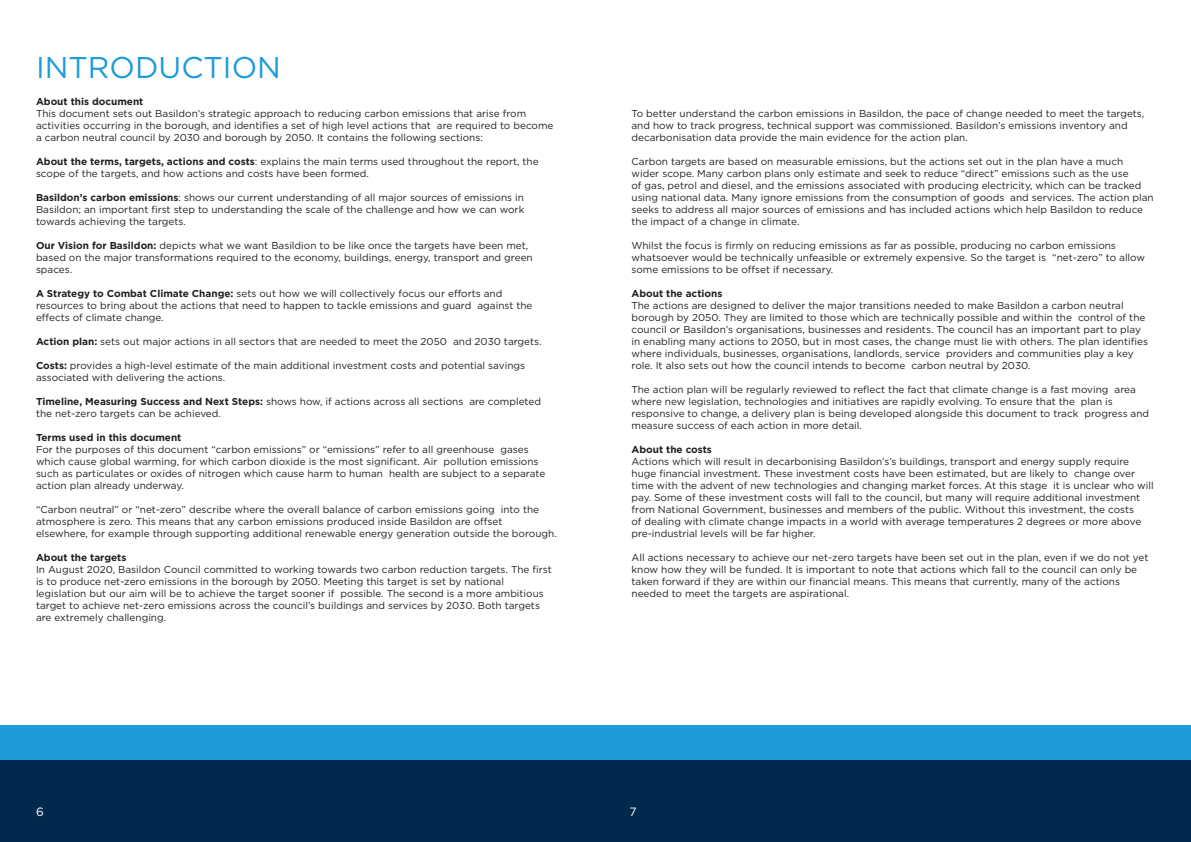
<style>
.page{position:relative;width:1191px;height:842px;background:#fff}
.page>*{position:absolute;margin:0;border:0;box-sizing:border-box;transform-origin:0 0}
.t1{font:30px "Gotham";color:#1d9cd8}
.t2{font:12px "Gotham";color:#fff}
.t3{font:10px/12px "Gotham";color:#231f20}
.t4{font:700 10px "Gotham";color:#231f20}
.s1{font-weight:700}
</style>
<div class="page">
<div style="left:0;top:725px;width:1191px;height:41px;background:#1d9cd8"></div>
<div style="left:0;top:761px;width:1191px;height:81px;background:#00294e"></div>
<p class="t1" style="left:36px;top:48px;width:246px">INTRODUCTION</p>
<p class="t4" style="left:36px;top:95px;width:109px">About this document</p>
<p class="t3" style="left:36px;top:108px;width:519px">This document sets out Basildon’s strategic approach to reducing carbon emissions that arise from activities occurring in the borough, and identifies a set of high level actions that are required to become a carbon neutral council by 2030 and borough by 2050. It contains the following sections:</p>
<p class="t3" style="left:36px;top:156px;width:504px"><span class="s1">About the terms, targets, actions and costs</span>: explains the main terms used throughout the report, the scope of the targets, and how actions and costs have been formed.</p>
<p class="t3" style="left:36px;top:192px;width:490px;text-align:justify"><span class="s1">Basildon’s carbon emissions</span>: shows our current understanding of all major sources of emissions in Basildon; an important first step to understanding the scale of the challenge and how we can work towards achieving the targets.</p>
<p class="t3" style="left:36px;top:240px;width:498px"><span class="s1">Our Vision for Basildon:</span> depicts what we want Basildion to be like once the targets have been met, based on the major transformations required to the economy, buildings, energy, transport and green spaces.</p>
<p class="t3" style="left:36px;top:288px;width:498px"><span class="s1">A Strategy to Combat Climate Change:</span> sets out how we will collectively focus our efforts and resources to bring about the actions that need to happen to tackle emissions and guard against the effects of climate change.</p>
<p class="t3" style="left:36px;top:336px;width:507px"><span class="s1">Action plan:</span> sets out major actions in all sectors that are needed to meet the 2050 and 2030 targets.</p>
<p class="t3" style="left:36px;top:360px;width:490px"><span class="s1">Costs:</span> provides a high-level estimate of the main additional investment costs and potential savings associated with delivering the actions.</p>
<p class="t3" style="left:36px;top:396px;width:506px"><span class="s1">Timeline, Measuring Success and Next Steps:</span> shows how, if actions across all sections are completed the net-zero targets can be achieved.</p>
<p class="t4" style="left:36px;top:431px;width:147px">Terms used in this document</p>
<p class="t3" style="left:36px;top:444px;width:511px">For the purposes of this document “carbon emissions” or “emissions” refer to all greenhouse gases which cause global warming, for which carbon dioxide is the most significant. Air pollution emissions such as particulates or oxides of nitrogen which cause harm to human health are subject to a separate action plan already underway.</p>
<p class="t3" style="left:36px;top:504px;width:522px">“Carbon neutral” or “net-zero” describe where the overall balance of carbon emissions going into the atmosphere is zero. This means that any carbon emissions produced inside Basildon are offset elsewhere, for example through supporting additional renewable energy generation outside the borough.</p>
<p class="t4" style="left:36px;top:551px;width:92px">About the targets</p>
<p class="t3" style="left:36px;top:564px;width:517px">In August 2020, Basildon Council committed to working towards two carbon reduction targets. The first is to produce net-zero emissions in the borough by 2050. Meeting this target is set by national legislation but our aim will be to achieve the target sooner if possible. The second is a more ambitious target to achieve net-zero emissions across the council’s buildings and services by 2030. Both targets are extremely challenging.</p>
<p class="t3" style="left:631px;top:107px;width:514px">To better understand the carbon emissions in Basildon, the pace of change needed to meet the targets, and how to track progress, technical support was commissioned. Basildon’s emissions inventory and decarbonisation data provide the main evidence for the action plan.</p>
<p class="t3" style="left:631px;top:155px;width:524px">Carbon targets are based on measurable emissions, but the actions set out in the plan have a much<br>wider scope. Many carbon plans only estimate and seek to reduce “direct” emissions such as the use<br>of gas, petrol and diesel, and the emissions associated with producing electricity, which can be tracked using national data. Many ignore emissions from the consumption of goods and services. The action plan seeks to address all major sources of emissions and has included actions which help Basildon to reduce the impact of a change in climate.</p>
<p class="t3" style="left:631px;top:239px;width:515px">Whilst the focus is firmly on reducing emissions as far as possible, producing no carbon emissions whatsoever would be technically unfeasible or extremely expensive. So the target is “net-zero” to allow some emissions to be offset if necessary.</p>
<p class="t4" style="left:631px;top:287px;width:92px">About the actions</p>
<p class="t3" style="left:631px;top:299px;width:518px">The actions are designed to deliver the major transitions needed to make Basildon a carbon neutral borough by 2050. They are limited to those which are technically possible and within the control of the council or Basildon’s organisations, businesses and residents. The council has an important part to play in enabling many actions to 2050, but in most cases, the change must lie with others. The plan identifies where individuals, businesses, organisations, landlords, service providers and communities play a key role. It also sets out how the council intends to become carbon neutral by 2030.</p>
<p class="t3" style="left:631px;top:383px;width:519px">The action plan will be regularly reviewed to reflect the fact that climate change is a fast moving area where new legislation, technologies and initiatives are rapidly evolving. To ensure that the plan is responsive to change, a delivery plan is being developed alongside this document to track progress and measure success of each action in more detail.</p>
<p class="t4" style="left:631px;top:443px;width:82px">About the costs</p>
<p class="t3" style="left:631px;top:455px;width:524px">Actions which will result in decarbonising Basildon’s’s buildings, transport and energy supply require huge financial investment. These investment costs have been estimated, but are likely to change over time with the advent of new technologies and changing market forces. At this stage it is unclear who will pay. Some of these investment costs will fall to the council, but many will require additional investment from National Government, businesses and members of the public. Without this investment, the costs<br>of dealing with climate change impacts in a world with average temperatures 2 degrees or more above pre-industrial levels will be far higher.</p>
<p class="t3" style="left:631px;top:551px;width:518px">All actions necessary to achieve our net-zero targets have been set out in the plan, even if we do not yet know how they will be funded. It is important to note that actions which fall to the council can only be taken forward if they are within our financial means. This means that currently, many of the actions needed to meet the targets are aspirational.</p>
<p class="t2" style="left:36px;top:804px;width:9px">6</p>
<p class="t2" style="left:629px;top:804px;width:9px">7</p>
</div>
